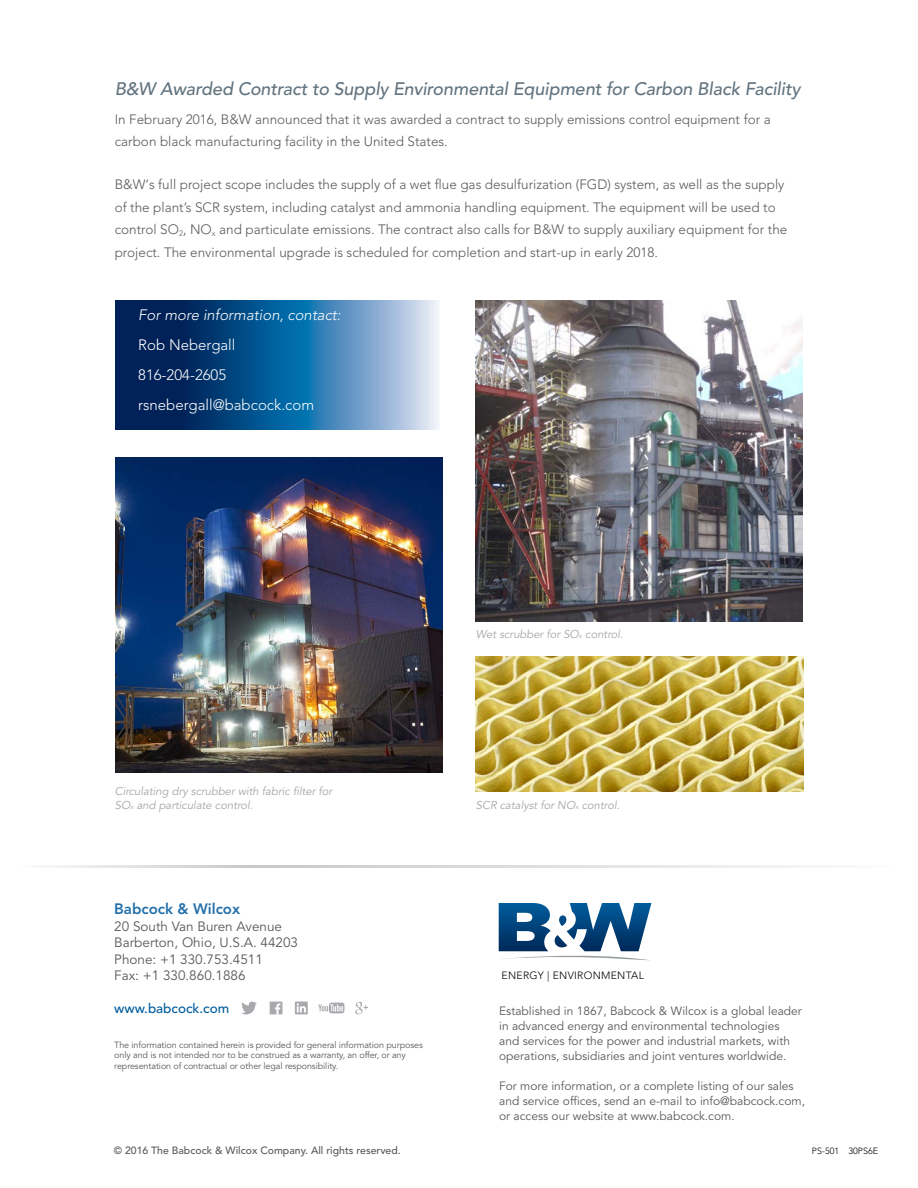
<style>
.page{position:relative;width:918px;height:1188px;background:#fff}
.page>*{position:absolute;margin:0;border:0;box-sizing:border-box;transform-origin:0 0}
.t1{font:italic 500 18px "Avenir LT Std";letter-spacing:-.005em;color:#627480}
.t2{font:300 15px/30px "Avenir LT Std";color:#fff}
.t3{font:italic 300 15px "Avenir LT Std";color:#fff}
.t4{font:800 15px "Avenir LT Std";color:#2470ab}
.t5{font:300 13.5px/22.5px "Avenir LT Std";color:#58595b}
.t6{font:13.5px/16.5px "Avenir LT Std";color:#58595b}
.t7{font:500 13.5px "Avenir LT Std";color:#005c9d}
.t8{font:12px/15px "Avenir LT Std";color:#58595b}
.t9{font:italic 11.25px/13.5px "Avenir LT Std";color:#a4a6a9}
.t10{font:500 10.5px "Avenir LT Std";color:#58595b}
.t11{font:300 10.5px "Avenir LT Std";letter-spacing:.025em;color:#000}
.t12{font:9px/10.5px "Avenir LT Std";letter-spacing:-.01em;color:#58595b}
.t13{font:300 9px "Avenir LT Std";color:#000}
.s1{font-size:6.6px}
</style>
<div class="page">
<svg style="left:53px;top:866px;width:758px;height:1px"></svg>
<svg style="left:318px;top:1003px;width:27px;height:10px"></svg>
<svg style="left:241px;top:1002px;width:16px;height:12px"></svg>
<svg style="left:270px;top:1002px;width:12px;height:12px"></svg>
<svg style="left:295px;top:1002px;width:13px;height:12px"></svg>
<svg style="left:355px;top:1002px;width:13px;height:12px"></svg>
<svg style="left:499px;top:903px;width:152px;height:57px"></svg>
<img style="left:115px;top:457px;width:327px;height:315px">
<img style="left:476px;top:656px;width:327px;height:135px">
<img style="left:476px;top:301px;width:326px;height:321px">
<svg style="left:115px;top:301px;width:323px;height:129px;background:#356a9b"></svg>
<h1 class="t1" style="left:115px;top:78px;width:687px">B&amp;W Awarded Contract to Supply Environmental Equipment for Carbon Black Facility</h1>
<p class="t5" style="left:115px;top:108px;width:657px">In February 2016, B&amp;W announced that it was awarded a contract to supply emissions control equipment for a carbon black manufacturing facility in the United States.</p>
<p class="t5" style="left:115px;top:173px;width:674px">B&amp;W‘s full project scope includes the supply of a wet flue gas desulfurization (FGD) system, as well as the supply of the plant’s SCR system, including catalyst and ammonia handling equipment. The equipment will be used to control SO<sub>2</sub>, NO<sub>x</sub> and particulate emissions. The contract also calls for B&amp;W to supply auxiliary equipment for the project. The environmental upgrade is scheduled for completion and start-up in early 2018.</p>
<p class="t3" style="left:138px;top:306px;width:204px">For more information, contact:</p>
<p class="t2" style="left:138px;top:330px;width:177px">Rob Nebergall<br>816-204-2605 rsnebergall@babcock.com</p>
<p class="t9" style="left:476px;top:627px;width:149px">Wet scrubber for SO<span class="s1">x</span> control.</p>
<p class="t9" style="left:115px;top:785px;width:219px">Circulating dry scrubber with fabric filter for<br>SO<span class="s1">x</span> and particulate control.</p>
<p class="t4" style="left:114px;top:900px;width:127px">Babcock &amp; Wilcox</p>
<p class="t6" style="left:114px;top:918px;width:185px">20 South Van Buren Avenue<br>Barberton, Ohio, U.S.A. 44203<br>Phone: +1 330.753.4511<br>Fax: +1 330.860.1886</p>
<p class="t7" style="left:114px;top:1001px;width:117px">www.babcock.com</p>
<p class="t12" style="left:114px;top:1040px;width:310px">The information contained herein is provided for general information purposes only and is not intended nor to be construed as a warranty, an offer, or any representation of contractual or other legal responsibility.</p>
<p class="t9" style="left:476px;top:798px;width:145px">SCR catalyst for NO<span class="s1">x</span> control.</p>
<p class="t11" style="left:502px;top:969px;width:144px">ENERGY | ENVIRONMENTAL</p>
<p class="t8" style="left:499px;top:1003px;width:304px">Established in 1867, Babcock &amp; Wilcox is a global leader in advanced energy and environmental technologies and services for the power and industrial markets, with operations, subsidiaries and joint ventures worldwide.</p>
<p class="t8" style="left:499px;top:1078px;width:307px">For more information, or a complete listing of our sales and service offices, send an e-mail to info@babcock.com, or access our website at www.babcock.com.</p>
<p class="t10" style="left:114px;top:1144px;width:289px">© 2016 The Babcock &amp; Wilcox Company. All rights reserved.</p>
<p class="t13" style="left:812px;top:1146px;width:68px">PS-501 30PS6E</p>
</div>
